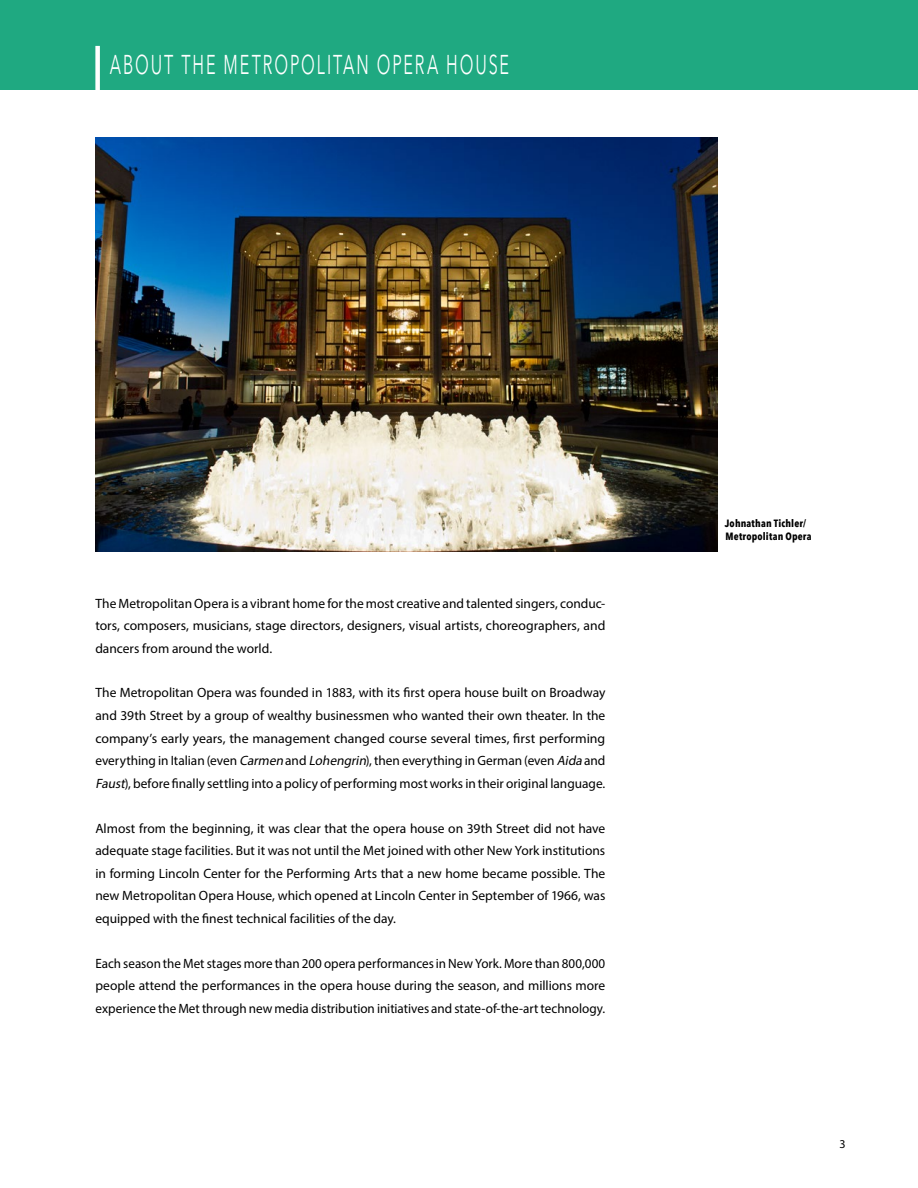
<style>
.page{position:relative;width:918px;height:1188px;background:#fff}
.page>*{position:absolute;margin:0;border:0;box-sizing:border-box;transform-origin:0 0}
.t1{font:27px "Avenir Next LT Pro";letter-spacing:.12em;color:#fff;scale:.6 1}
.t2{font:13.5px/22.5px "Myriad Pro";color:#000;text-align:justify}
.t3{font:12px "Myriad Pro";color:#000}
.t4{font:700 condensed 10.5px/13.5px "Avenir Next LT Pro";letter-spacing:.015em;color:#000}
.s1{font-style:italic}
</style>
<div class="page">
<div style="left:0;top:0;width:918px;height:90px;background:#1fa981"></div>
<div style="left:95px;top:46px;width:5px;height:92px;background:#fff"></div>
<img style="left:95px;top:138px;width:622px;height:414px">
<h1 class="t1" style="left:110px;top:48px;width:667px">ABOUT THE METROPOLITAN OPERA HOUSE</h1>
<p class="t2" style="left:95px;top:592px;width:512px">The Metropolitan Opera is a vibrant home for the most creative and talented singers, conduc&shy;tors, composers, musicians, stage directors, designers, visual artists, choreographers, and dancers from around the world.</p>
<p class="t2" style="left:95px;top:682px;width:512px">The Metropolitan Opera was founded in 1883, with its first opera house built on Broadway and 39th Street by a group of wealthy businessmen who wanted their own theater. In the company’s early years, the management changed course several times, first performing everything in Italian (even <span class="s1">Carmen</span> and <span class="s1">Lohengrin</span>), then everything in German (even <span class="s1">Aida</span> and <span class="s1">Faust</span>), before finally settling into a policy of performing most works in their original language.</p>
<p class="t2" style="left:95px;top:817px;width:512px">Almost from the beginning, it was clear that the opera house on 39th Street did not have adequate stage facilities. But it was not until the Met joined with other New York institutions in forming Lincoln Center for the Performing Arts that a new home became possible. The new Metropolitan Opera House, which opened at Lincoln Center in September of 1966, was equipped with the finest technical facilities of the day.</p>
<p class="t2" style="left:95px;top:952px;width:511px">Each season the Met stages more than 200 opera performances in New York. More than 800,000 people attend the performances in the opera house during the season, and millions more experience the Met through new media distribution initiatives and state-of-the-art technology.</p>
<p class="t4" style="left:725px;top:516px;width:88px">Johnathan Tichler/<br>Metropolitan Opera</p>
<p class="t3" style="left:839px;top:1136px;width:8px">3</p>
</div>
